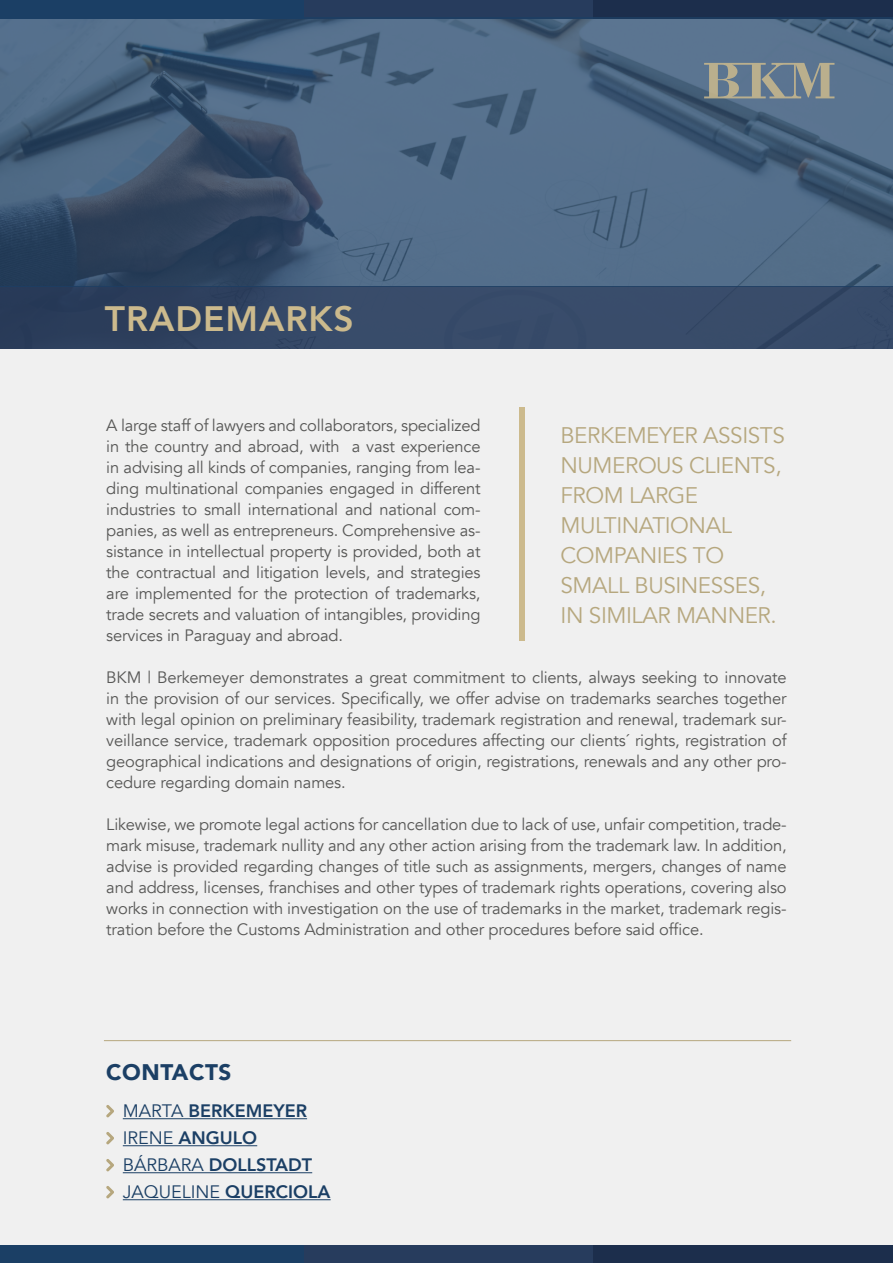
<style>
.page{position:relative;width:893px;height:1263px;background:#fff}
.page>*{position:absolute;margin:0;border:0;box-sizing:border-box;transform-origin:0 0}
.t1{font:800 35.25px "Avenir";letter-spacing:.025em;color:#ccba8d}
.t2{font:22.5px/30px "Avenir";letter-spacing:-.02em;color:#b6a77e}
.t3{font:900 22.5px "Avenir";letter-spacing:.025em;color:#1b3f65}
.t4{font:800 18px/27px "Avenir";color:#1b3f65}
.t5{font:16.5px/21px "Avenir";letter-spacing:-.01em;color:#575756;text-align:justify}
.s1{font-weight:400}
</style>
<div class="page">
<div style="left:593px;top:0;width:300px;height:18px;background:#1c2e4c"></div>
<div style="left:304px;top:0;width:289px;height:18px;background:#273c5d"></div>
<div style="left:0;top:0;width:304px;height:18px;background:#1b3f65"></div>
<div style="left:593px;top:1244px;width:300px;height:19px;background:#1c2e4c"></div>
<div style="left:304px;top:1244px;width:289px;height:19px;background:#273c5d"></div>
<div style="left:0;top:1244px;width:304px;height:19px;background:#1b3f65"></div>
<div style="left:0;top:287px;width:893px;height:62px;background:linear-gradient(to right,#2c3f5d,#3c506e)"></div>
<svg style="left:0;top:17px;width:893px;height:270px;background:#49637e"></svg>
<div style="left:0;top:349px;width:893px;height:896px;background:#f0f0f0"></div>
<hr style="left:123px;top:1118px;width:184px;height:1px;background:#1b3f65">
<hr style="left:123px;top:1145px;width:134px;height:1px;background:#1b3f65">
<hr style="left:123px;top:1172px;width:189px;height:1px;background:#1b3f65">
<hr style="left:123px;top:1199px;width:208px;height:1px;background:#1b3f65">
<svg style="left:106px;top:1105px;width:8px;height:12px"></svg>
<svg style="left:106px;top:1132px;width:8px;height:12px"></svg>
<svg style="left:106px;top:1159px;width:8px;height:12px"></svg>
<svg style="left:106px;top:1186px;width:8px;height:12px"></svg>
<svg style="left:704px;top:63px;width:130px;height:35px;background:#858e8e"></svg>
<div style="left:519px;top:408px;width:6px;height:233px;background:#ccba8d"></div>
<hr style="left:104px;top:1040px;width:687px;height:1px;background:#b6a77e">
<h1 class="t1" style="left:105px;top:291px;width:250px">TRADEMARKS</h1>
<p class="t5" style="left:106px;top:415px;width:376px">A large staff of lawyers and collaborators, specialized in the country and abroad, with a vast experience in advising all kinds of companies, ranging from lea&shy;ding multinational companies engaged in different industries to small international and national com&shy;panies, as well as entrepreneurs. Comprehensive as&shy;sistance in intellectual property is provided, both at the contractual and litigation levels, and strategies are implemented for the protection of trademarks, trade secrets and valuation of intangibles, providing services in Paraguay and abroad.</p>
<p class="t5" style="left:106px;top:667px;width:682px">BKM | Berkemeyer demonstrates a great commitment to clients, always seeking to innovate in the provision of our services. Specifically, we offer advise on trademarks searches together with legal opinion on preliminary feasibility, trademark registration and renewal, trademark sur&shy;veillance service, trademark opposition procedures affecting our clients´ rights, registration of geographical indications and designations of origin, registrations, renewals and any other pro&shy;cedure regarding domain names.</p>
<p class="t5" style="left:106px;top:814px;width:682px">Likewise, we promote legal actions for cancellation due to lack of use, unfair competition, trade&shy;mark misuse, trademark nullity and any other action arising from the trademark law. In addition, advise is provided regarding changes of title such as assignments, mergers, changes of name and address, licenses, franchises and other types of trademark rights operations, covering also works in connection with investigation on the use of trademarks in the market, trademark regis&shy;tration before the Customs Administration and other procedures before said office.</p>
<h2 class="t2" style="left:561px;top:420px;width:226px">BERKEMEYER ASSISTS<br>NUMEROUS CLIENTS,<br>FROM LARGE<br>MULTINATIONAL<br>COMPANIES TO<br>SMALL BUSINESSES,<br>IN SIMILAR MANNER.</h2>
<h2 class="t3" style="left:106px;top:1053px;width:127px">CONTACTS</h2>
<p class="t4" style="left:123px;top:1098px;width:209px"><span class="s1">MARTA</span> BERKEMEYER<br><span class="s1">IRENE</span> ANGULO<br><span class="s1">BÁRBARA</span> DOLLSTADT<br><span class="s1">JAQUELINE</span> QUERCIOLA</p>
</div>
